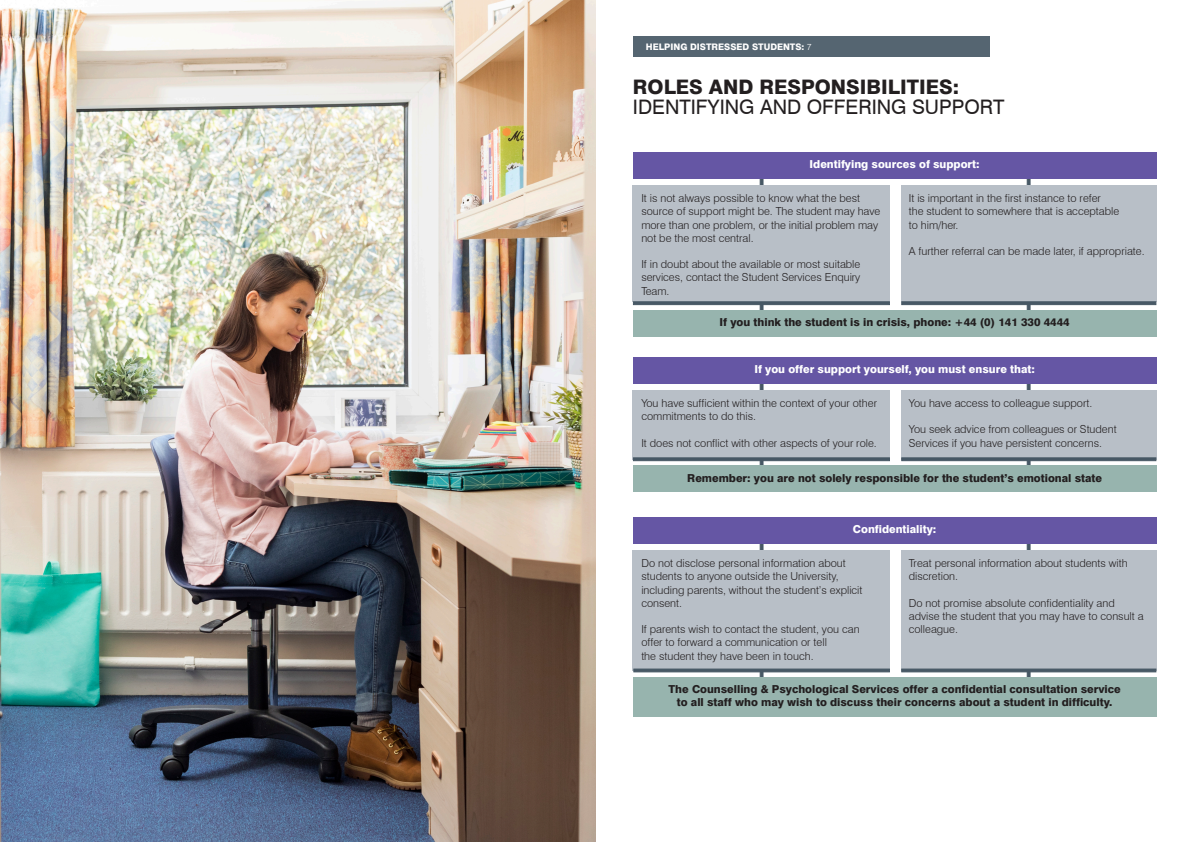
<style>
.page{position:relative;width:1191px;height:842px;background:#fff}
.page>*{position:absolute;margin:0;border:0;box-sizing:border-box;transform-origin:0 0}
.t1{font:20px "Swiss 721 BT";color:#231f20}
.t2{font:800 20px "Swiss 721 BT";color:#231f20}
.t3{font:300 11px/13.2px "Swiss 721 BT";color:#231f20}
.t4{font:800 11px "Swiss 721 BT";color:#231f20}
.t5{font:800 11px "Swiss 721 BT";color:#fff}
.t6{font:800 9px "Swiss 721 BT";color:#fff}
.s1{font-weight:300}
</style>
<div class="page">
<img style="left:0;top:0;width:595px;height:842px">
<div style="left:633px;top:36px;width:356px;height:21px;background:#556571"></div>
<svg style="left:759px;top:179px;width:4px;height:131px"></svg>
<svg style="left:759px;top:383px;width:4px;height:83px"></svg>
<svg style="left:759px;top:544px;width:4px;height:133px"></svg>
<svg style="left:1026px;top:179px;width:4px;height:131px"></svg>
<svg style="left:1026px;top:383px;width:4px;height:83px"></svg>
<svg style="left:1026px;top:544px;width:4px;height:133px"></svg>
<div style="left:901px;top:185px;width:255px;height:116px;background:#b8bfc7"></div>
<div style="left:901px;top:390px;width:255px;height:69px;background:#b8bfc7"></div>
<div style="left:901px;top:550px;width:255px;height:120px;background:#b8bfc7"></div>
<div style="left:633px;top:185px;width:257px;height:116px;background:#b8bfc7"></div>
<div style="left:633px;top:390px;width:257px;height:69px;background:#b8bfc7"></div>
<div style="left:633px;top:550px;width:257px;height:120px;background:#b8bfc7"></div>
<div style="left:633px;top:310px;width:523px;height:27px;background:#97b4ae"></div>
<div style="left:633px;top:466px;width:523px;height:26px;background:#97b4ae"></div>
<div style="left:633px;top:677px;width:523px;height:39px;background:#97b4ae"></div>
<div style="left:633px;top:152px;width:523px;height:27px;background:#6556a4"></div>
<div style="left:633px;top:357px;width:523px;height:26px;background:#6556a4"></div>
<div style="left:633px;top:517px;width:523px;height:27px;background:#6556a4"></div>
<svg style="left:633px;top:301px;width:257px;height:4px"></svg>
<svg style="left:901px;top:301px;width:255px;height:4px"></svg>
<svg style="left:633px;top:457px;width:257px;height:4px"></svg>
<svg style="left:901px;top:457px;width:255px;height:4px"></svg>
<svg style="left:633px;top:668px;width:257px;height:4px"></svg>
<svg style="left:901px;top:668px;width:255px;height:4px"></svg>
<p class="t6" style="left:646px;top:41px;width:167px">HELPING DISTRESSED STUDENTS: <span class="s1">7</span></p>
<p class="t2" style="left:633px;top:75px;width:328px">ROLES AND RESPONSIBILITIES:</p>
<p class="t1" style="left:633px;top:95px;width:373px">IDENTIFYING AND OFFERING SUPPORT</p>
<p class="t5" style="left:809px;top:158px;width:172px">Identifying sources of support:</p>
<p class="t3" style="left:641px;top:192px;width:241px">It is not always possible to know what the best source of support might be. The student may have more than one problem, or the initial problem may not be the most central.</p>
<p class="t3" style="left:641px;top:258px;width:221px;text-align:justify">If in doubt about the available or most suitable services, contact the Student Services Enquiry Team.</p>
<p class="t3" style="left:909px;top:192px;width:194px">It is important in the first instance to refer</p>
<p class="t3" style="left:909px;top:205px;width:212px">the student to somewhere that is acceptable</p>
<p class="t3" style="left:909px;top:218px;width:51px">to him/her.</p>
<p class="t3" style="left:909px;top:244px;width:237px">A further referral can be made later, if appropriate.</p>
<p class="t4" style="left:719px;top:316px;width:352px">If you think the student is in crisis, phone: +44 (0) 141 330 4444</p>
<p class="t5" style="left:754px;top:362px;width:282px">If you offer support yourself, you must ensure that:</p>
<p class="t3" style="left:641px;top:396px;width:237px">You have sufficient within the context of your other commitments to do this.</p>
<p class="t3" style="left:641px;top:436px;width:237px">It does not conflict with other aspects of your role.</p>
<p class="t3" style="left:909px;top:396px;width:185px">You have access to colleague support.</p>
<p class="t3" style="left:909px;top:423px;width:209px">You seek advice from colleagues or Student</p>
<p class="t3" style="left:909px;top:436px;width:195px">Services if you have persistent concerns.</p>
<p class="t4" style="left:687px;top:471px;width:416px">Remember: you are not solely responsible for the student’s emotional state</p>
<p class="t5" style="left:853px;top:523px;width:85px">Confidentiality:</p>
<p class="t3" style="left:641px;top:557px;width:206px">Do not disclose personal information about</p>
<p class="t3" style="left:641px;top:570px;width:199px">students to anyone outside the University,</p>
<p class="t3" style="left:641px;top:583px;width:223px">including parents, without the student’s explicit consent.</p>
<p class="t3" style="left:641px;top:623px;width:220px">If parents wish to contact the student, you can</p>
<p class="t3" style="left:641px;top:636px;width:187px">offer to forward a communication or tell</p>
<p class="t3" style="left:641px;top:649px;width:174px">the student they have been in touch.</p>
<p class="t3" style="left:909px;top:557px;width:220px">Treat personal information about students with discretion.</p>
<p class="t3" style="left:909px;top:596px;width:236px">Do not promise absolute confidentiality and advise the student that you may have to consult a colleague.</p>
<p class="t4" style="left:668px;top:682px;width:454px">The Counselling &amp; Psychological Services offer a confidential consultation service</p>
<p class="t4" style="left:677px;top:695px;width:437px">to all staff who may wish to discuss their concerns about a student in difficulty.</p>
</div>
